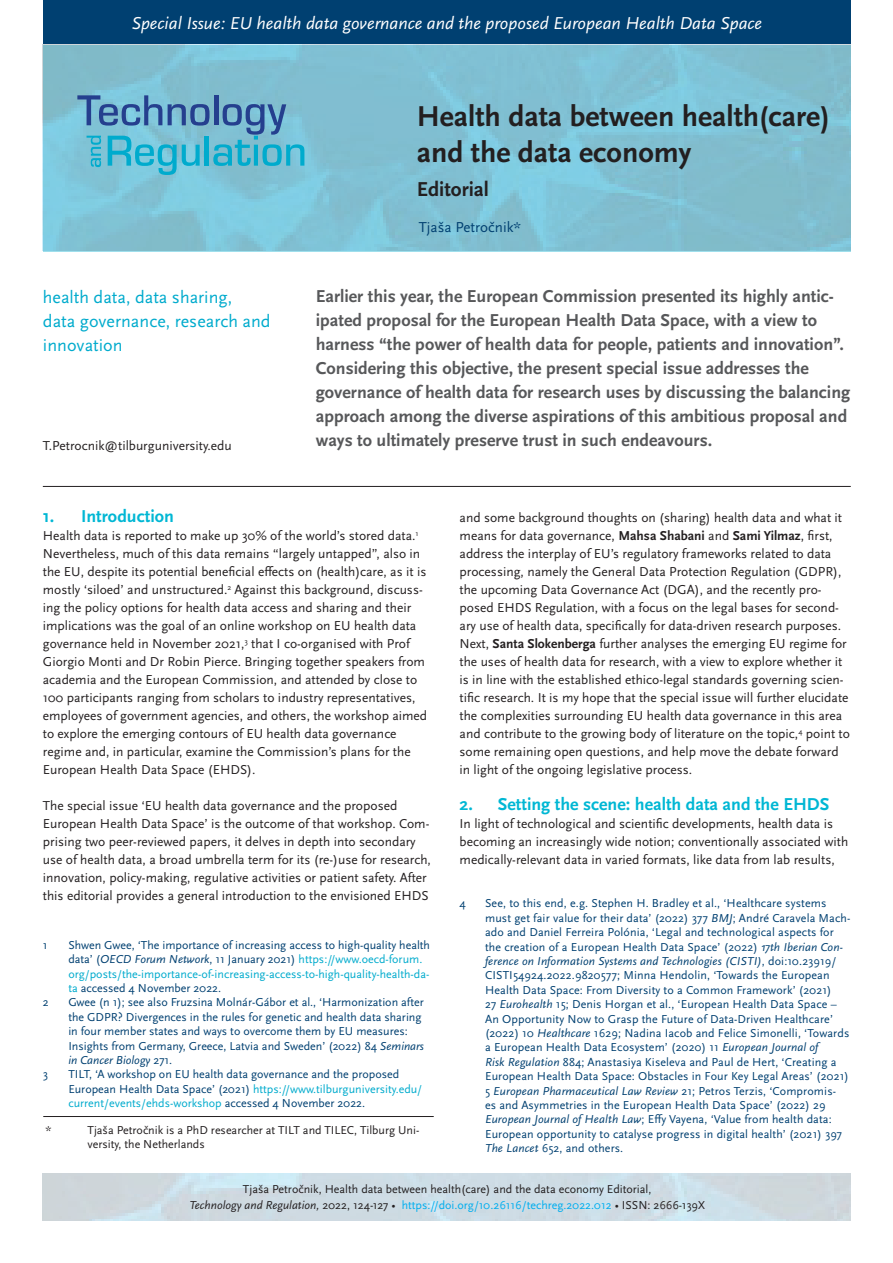
<style>
.page{position:relative;width:893px;height:1263px;background:#fff}
.page>*{position:absolute;margin:0;border:0;box-sizing:border-box;transform-origin:0 0}
.t1{font:700 30px/36px "Scala Sans Pro";color:#231f20}
.t2{font:700 21px "Scala Sans Pro";color:#231f20}
.t3{font:700 18px/24px "Scala Sans Pro";color:#57585a}
.t4{font:italic 18px "Scala Sans Pro";color:#fff}
.t5{font:18px/24px "Scala Sans Pro";color:#00abcd}
.t6{font:700 18px "Scala Sans Pro";color:#00b7d4}
.t7{font:15px "Scala Sans Pro";color:#004071}
.t8{font:13.5px/18px "Scala Sans Pro";color:#231f20}
.t9{font:12px/14.4px "Scala Sans Pro";letter-spacing:.01em;color:#004071}
.t10{font:12px/14.4px "Scala Sans Pro";color:#231f20}
.s1{font-style:italic}
.s2{color:#00abcd}
.s3{color:#00aeef}
.s4{font-weight:700}
</style>
<div class="page">
<div style="left:43px;top:0;width:808px;height:45px;background:#004071"></div>
<svg style="left:43px;top:45px;width:808px;height:206px;background:#80c1d3"></svg>
<svg style="left:77px;top:95px;width:227px;height:80px;background:#64afcb"></svg>
<hr style="left:43px;top:486px;width:808px;height:1px;background:#231f20">
<hr style="left:43px;top:1116px;width:391px;height:1px;background:#231f20">
<h3 class="t4" style="left:131px;top:12px;width:632px">Special Issue: EU health data governance and the proposed European Health Data Space</h3>
<h1 class="t1" style="left:417px;top:99px;width:414px">Health data between health(care) and the data economy</h1>
<h2 class="t2" style="left:417px;top:177px;width:74px">Editorial</h2>
<p class="t7" style="left:419px;top:219px;width:104px">Tjaša Petročnik*</p>
<h3 class="t5" style="left:43px;top:285px;width:229px">health data, data sharing,<br>data governance, research and innovation</h3>
<p class="t3" style="left:316px;top:285px;width:536px">Earlier this year, the European Commission presented its highly antic&shy;ipated proposal for the European Health Data Space, with a view to harness “the power of health data for people, patients and innovation”.<br>Considering this objective, the present special issue addresses the governance of health data for research uses by discussing the balancing approach among the diverse aspirations of this ambitious proposal and ways to ultimately preserve trust in such endeavours.</p>
<p class="t8" style="left:43px;top:437px;width:190px">T.Petrocnik@tilburguniversity.edu</p>
<h3 class="t6" style="left:43px;top:506px;width:133px">1. Introduction</h3>
<p class="t8" style="left:43px;top:527px;width:386px">Health data is reported to make up 30% of the world’s stored data.<sup>1<br></sup>Nevertheless, much of this data remains “largely untapped”, also in the EU, despite its potential beneficial effects on (health)care, as it is mostly ‘siloed’ and unstructured.<sup>2</sup> Against this background, discuss&shy;ing the policy options for health data access and sharing and their implications was the goal of an online workshop on EU health data governance held in November 2021,<sup>3</sup> that I co-organised with Prof Giorgio Monti and Dr Robin Pierce. Bringing together speakers from academia and the European Commission, and attended by close to 100 participants ranging from scholars to industry representatives, employees of government agencies, and others, the workshop aimed to explore the emerging contours of EU health data governance regime and, in particular, examine the Commission’s plans for the European Health Data Space (EHDS).</p>
<p class="t8" style="left:43px;top:797px;width:390px">The special issue ‘EU health data governance and the proposed European Health Data Space’ is the outcome of that workshop. Com&shy;prising two peer-reviewed papers, it delves in depth into secondary use of health data, a broad umbrella term for its (re-)use for research, innovation, policy-making, regulative activities or patient safety. After this editorial provides a general introduction to the envisioned EHDS</p>
<p class="t9" style="left:43px;top:938px;width:6px">1</p>
<p class="t9" style="left:68px;top:938px;width:363px">Shwen Gwee, ‘The importance of increasing access to high-quality health data’ (<span class="s1">OECD Forum Network</span>, 11 January 2021) <span class="s2">https://www.oecd-forum. org/posts/the-importance-of-increasing-access-to-high-quality-health-da&shy;ta</span> accessed 4 November 2022.</p>
<p class="t9" style="left:43px;top:995px;width:7px">2</p>
<p class="t9" style="left:68px;top:995px;width:357px">Gwee (n 1); see also Fruzsina Molnár-Gábor et al., ‘Harmonization after the GDPR? Divergences in the rules for genetic and health data sharing in four member states and ways to overcome them by EU measures:<br>Insights from Germany, Greece, Latvia and Sweden’ (2022) 84 <span class="s1">Seminars in Cancer Biology</span> 271.</p>
<p class="t9" style="left:43px;top:1067px;width:7px">3</p>
<p class="t9" style="left:68px;top:1067px;width:355px">TILT, ‘A workshop on EU health data governance and the proposed<br>European Health Data Space’ (2021) <span class="s2">https://www.tilburguniversity.edu/ current/events/ehds-workshop</span> accessed 4 November 2022.</p>
<p class="t10" style="left:46px;top:1123px;width:8px">*</p>
<p class="t10" style="left:88px;top:1123px;width:333px">Tjaša Petročnik is a PhD researcher at TILT and TILEC, Tilburg Uni&shy;versity, the Netherlands</p>
<p class="t10" style="left:190px;top:1181px;width:517px;line-height:16.5px;text-align:center">Tjaša Petročnik, Health data between health(care) and the data economy Editorial,<br><span class="s1">Technology and Regulation,</span> 2022, 124-127 • <span class="s3">https://doi.org/10.26116/techreg.2022.012</span> • ISSN: 2666-139X</p>
<p class="t8" style="left:460px;top:509px;width:392px">and some background thoughts on (sharing) health data and what it means for data governance, <span class="s4">Mahsa Shabani</span> and <span class="s4">Sami Yilmaz</span>, first, address the interplay of EU’s regulatory frameworks related to data processing, namely the General Data Protection Regulation (GDPR), the upcoming Data Governance Act (DGA), and the recently pro&shy;posed EHDS Regulation, with a focus on the legal bases for second&shy;ary use of health data, specifically for data-driven research purposes.<br>Next, <span class="s4">Santa Slokenberga</span> further analyses the emerging EU regime for the uses of health data for research, with a view to explore whether it is in line with the established ethico-legal standards governing scien&shy;tific research. It is my hope that the special issue will further elucidate the complexities surrounding EU health data governance in this area and contribute to the growing body of literature on the topic,<sup>4</sup> point to some remaining open questions, and help move the debate forward in light of the ongoing legislative process.</p>
<h3 class="t6" style="left:460px;top:794px;width:371px">2. Setting the scene: health data and the EHDS</h3>
<p class="t8" style="left:460px;top:815px;width:390px">In light of technological and scientific developments, health data is becoming an increasingly wide notion; conventionally associated with medically-relevant data in varied formats, like data from lab results,</p>
<p class="t9" style="left:460px;top:896px;width:8px">4</p>
<p class="t9" style="left:485px;top:896px;width:367px">See, to this end, e.g. Stephen H. Bradley et al., ‘Healthcare systems must get fair value for their data’ (2022) 377 <span class="s1">BMJ</span>; André Caravela Mach&shy;ado and Daniel Ferreira Polónia, ‘Legal and technological aspects for the creation of a European Health Data Space’ (2022) <span class="s1">17th Iberian Con&shy;ference on Information Systems and Technologies (CISTI)</span>, doi:10.23919/ CISTI54924.2022.9820577; Minna Hendolin, ‘Towards the European Health Data Space: From Diversity to a Common Framework’ (2021)<br>27 <span class="s1">Eurohealth</span> 15; Denis Horgan et al., ‘European Health Data Space – An Opportunity Now to Grasp the Future of Data-Driven Healthcare’ (2022) 10 <span class="s1">Healthcare</span> 1629; Nadina Iacob and Felice Simonelli, ‘Towards a European Health Data Ecosystem’ (2020) 11 <span class="s1">European Journal of<br>Risk Regulation</span> 884; Anastasiya Kiseleva and Paul de Hert, ‘Creating a European Health Data Space: Obstacles in Four Key Legal Areas’ (2021)<br>5 <span class="s1">European Pharmaceutical Law Review</span> 21; Petros Terzis, ‘Compromis-<br>es and Asymmetries in the European Health Data Space’ (2022) 29<br><span class="s1">European Journal of Health Law</span>; Effy Vayena, ‘Value from health data:<br>European opportunity to catalyse progress in digital health’ (2021) 397<br><span class="s1">The Lancet</span> 652, and others.</p>
</div>
